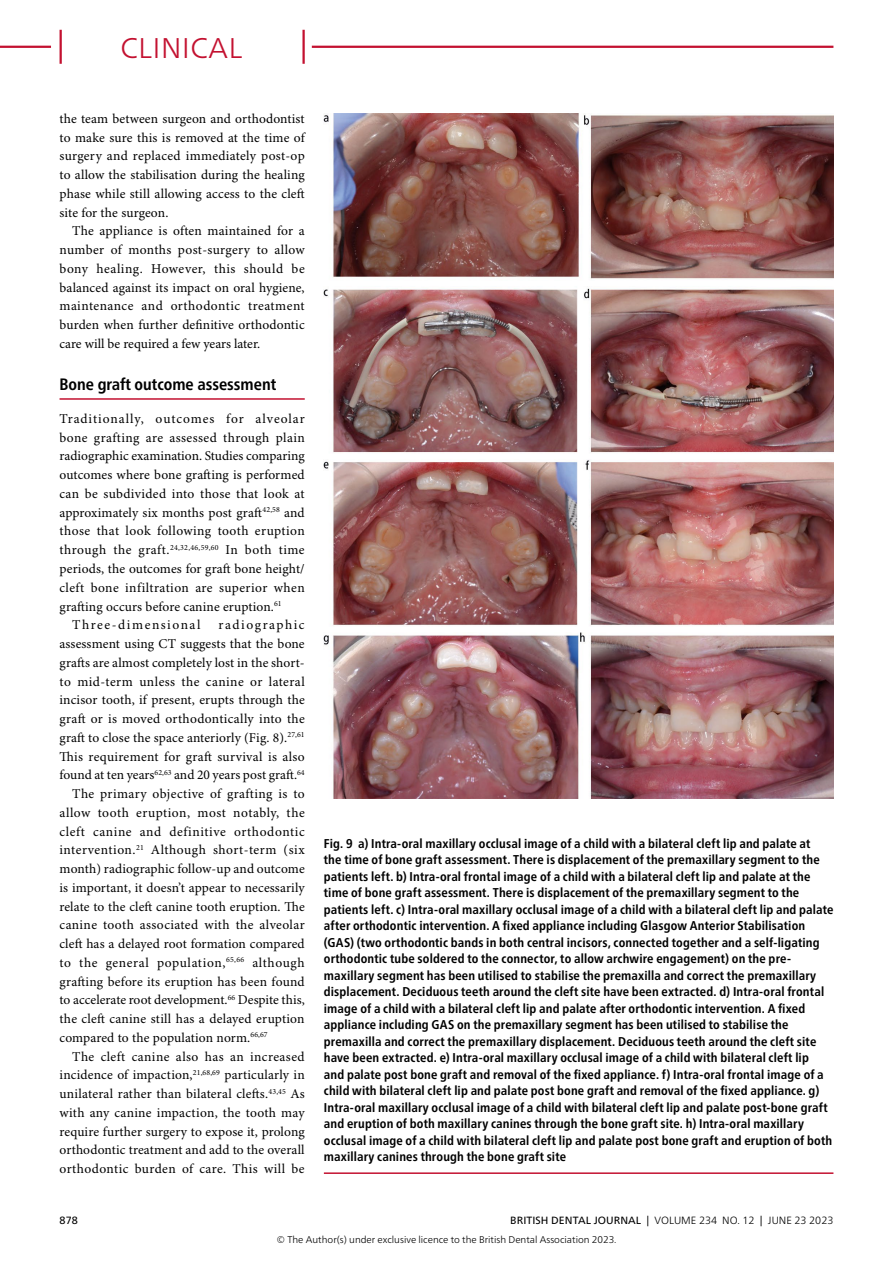
<style>
.page{position:relative;width:893px;height:1263px;background:#fff}
.page>*{position:absolute;margin:0;border:0;box-sizing:border-box;transform-origin:0 0}
.t1{font:300 28.5px "Frutiger Neue LT Pro";letter-spacing:.025em;color:#c31130}
.SectionHeading_1_MSS{font:700 condensed 16.5px "Frutiger Neue LT Pro";color:#000}
.Para_9pt_justified{font:13.5px/18.8px "Minion Pro";letter-spacing:.01em;color:#000;text-align:justify}
.Para_9pt_justified_1{font:13.5px/18.8px "Minion Pro";letter-spacing:.01em;color:#000;text-align:justify}
.Para_9pt_justified-2{font:13.5px "Minion Pro";letter-spacing:.115em;color:#000}
.Image_Caption_MSS{font:700 condensed 12.75px/16.5px "Frutiger Neue LT Pro";letter-spacing:.01em;color:#000}
.t2{font:10.5px "Frutiger Neue LT Pro";letter-spacing:.005em;color:#000}
.t3{font:10.5px "Frutiger Neue LT Pro Light 2";letter-spacing:.005em;color:#000}
.t4{font:300 9.75px "Frutiger Neue LT Pro";color:#000}
.s1{font-family:"Frutiger Neue LT Pro Cn Bold 2";font-weight:400;font-stretch:normal}
.s2{font-family:"Frutiger Neue LT Pro Light 2"}
</style>
<div class="page">
<hr style="left:60px;top:398px;width:245px;height:2px;background:#c31130">
<img style="left:324px;top:114px;width:509px;height:685px">
<hr style="left:324px;top:1172px;width:509px;height:2px;background:#c31130">
<hr style="left:0;top:46px;width:51px;height:2px;background:#c31130">
<hr style="left:312px;top:46px;width:521px;height:2px;background:#c31130">
<hr style="left:60px;top:30px;width:2px;height:34px;background:#c31130">
<hr style="left:302px;top:30px;width:3px;height:34px;background:#c31130">
<h1 class="t1" style="left:120px;top:31px;width:124px">CLINICAL</h1>
<p class="Para_9pt_justified" style="left:60px;top:110px;width:247px">the team between surgeon and orthodontist to make sure this is removed at the time of surgery and replaced immediately post-op to allow the stabilisation during the healing phase while still allowing access to the cleft site for the surgeon.</p>
<p class="Para_9pt_justified" style="left:60px;top:222px;width:247px;text-indent:13px">The appliance is often maintained for a number of months post-surgery to allow bony healing. However, this should be balanced against its impact on oral hygiene, maintenance and orthodontic treatment burden when further definitive orthodontic care will be required a few years later.</p>
<p class="SectionHeading_1_MSS" style="left:60px;top:374px;width:218px">Bone graft outcome assessment</p>
<p class="Para_9pt_justified_1" style="left:60px;top:410px;width:247px">Traditionally, outcomes for alveolar bone grafting are assessed through plain radiographic examination. Studies comparing outcomes where bone grafting is performed can be subdivided into those that look at approximately six months post graft<sup>42,58</sup> and those that look following tooth eruption through the graft.<sup>24,32,46,59,60</sup> In both time periods, the outcomes for graft bone height/ cleft bone infiltration are superior when grafting occurs before canine eruption.<sup>61</sup></p>
<p class="Para_9pt_justified-2" style="left:72px;top:617px;width:130px">Three-dimensional</p>
<p class="Para_9pt_justified" style="left:60px;top:616px;width:247px;text-indent:159px">radiographic assessment using CT suggests that the bone grafts are almost completely lost in the short&shy;to mid-term unless the canine or lateral incisor tooth, if present, erupts through the graft or is moved orthodontically into the graft to close the space anteriorly (Fig. 8).<sup>27,61<br></sup>This requirement for graft survival is also found at ten years<sup>62,63</sup> and 20 years post graft.<sup>64</sup></p>
<p class="Para_9pt_justified" style="left:60px;top:785px;width:247px;text-indent:13px">The primary objective of grafting is to allow tooth eruption, most notably, the cleft canine and definitive orthodontic intervention.<sup>21</sup> Although short-term (six month) radiographic follow-up and outcome is important, it doesn’t appear to necessarily relate to the cleft canine tooth eruption. The canine tooth associated with the alveolar cleft has a delayed root formation compared to the general population,<sup>65,66</sup> although grafting before its eruption has been found to accelerate root development.<sup>66</sup> Despite this, the cleft canine still has a delayed eruption compared to the population norm.<sup>66,67</sup></p>
<p class="Para_9pt_justified" style="left:60px;top:1047px;width:247px;text-indent:13px">The cleft canine also has an increased incidence of impaction,<sup>21,68,69</sup> particularly in unilateral rather than bilateral clefts.<sup>43,45</sup> As with any canine impaction, the tooth may require further surgery to expose it, prolong orthodontic treatment and add to the overall orthodontic burden of care. This will be</p>
<p class="Image_Caption_MSS" style="left:324px;top:835px;width:511px">Fig. 9 a) Intra-oral maxillary occlusal image of a child with a bilateral cleft lip and palate at<br>the time of bone graft assessment. There is displacement of the premaxillary segment to the patients left. b) Intra-oral frontal image of a child with a bilateral cleft lip and palate at the time of bone graft assessment. There is displacement of the premaxillary segment to the patients left. c) Intra-oral maxillary occlusal image of a child with a bilateral cleft lip and palate <span class="s1">after orthodontic intervention. A fixed appliance including Glasgow Anterior Stabilisation (GAS) (two orthodontic bands in both central incisors, connected together and a self-ligating </span>orthodontic tube soldered to the connector, to allow archwire engagement) on the pre&shy;maxillary segment has been utilised to stabilise the premaxilla and correct the premaxillary displacement. Deciduous teeth around the cleft site have been extracted. d) Intra-oral frontal <span class="s1">image of a child with a bilateral cleft lip and palate after orthodontic intervention. A fixed appliance including GAS on the premaxillary segment has been utilised to stabilise the </span>premaxilla and correct the premaxillary displacement. Deciduous teeth around the cleft site have been extracted. e) Intra-oral maxillary occlusal image of a child with bilateral cleft lip<br><span class="s1">and palate post bone graft and removal of the fixed appliance. f) Intra-oral frontal image of a child with bilateral cleft lip and palate post bone graft and removal of the fixed appliance. g)<br></span>Intra-oral maxillary occlusal image of a child with bilateral cleft lip and palate post-bone graft and eruption of both maxillary canines through the bone graft site. h) Intra-oral maxillary occlusal image of a child with bilateral cleft lip and palate post bone graft and eruption of both maxillary canines through the bone graft site</p>
<p class="t2" style="left:60px;top:1214px;width:20px">878</p>
<p class="t2" style="left:510px;top:1214px;width:269px">BRITISH DENTAL JOURNAL | <span class="s2">VOLUME 234 NO. 12</span> | <span class="s2">JUNE</span></p>
<p class="t3" style="left:794px;top:1214px;width:40px">23 2023</p>
<p class="t4" style="left:276px;top:1234px;width:342px">© The Author(s) under exclusive licence to the British Dental Association 2023.</p>
</div>
